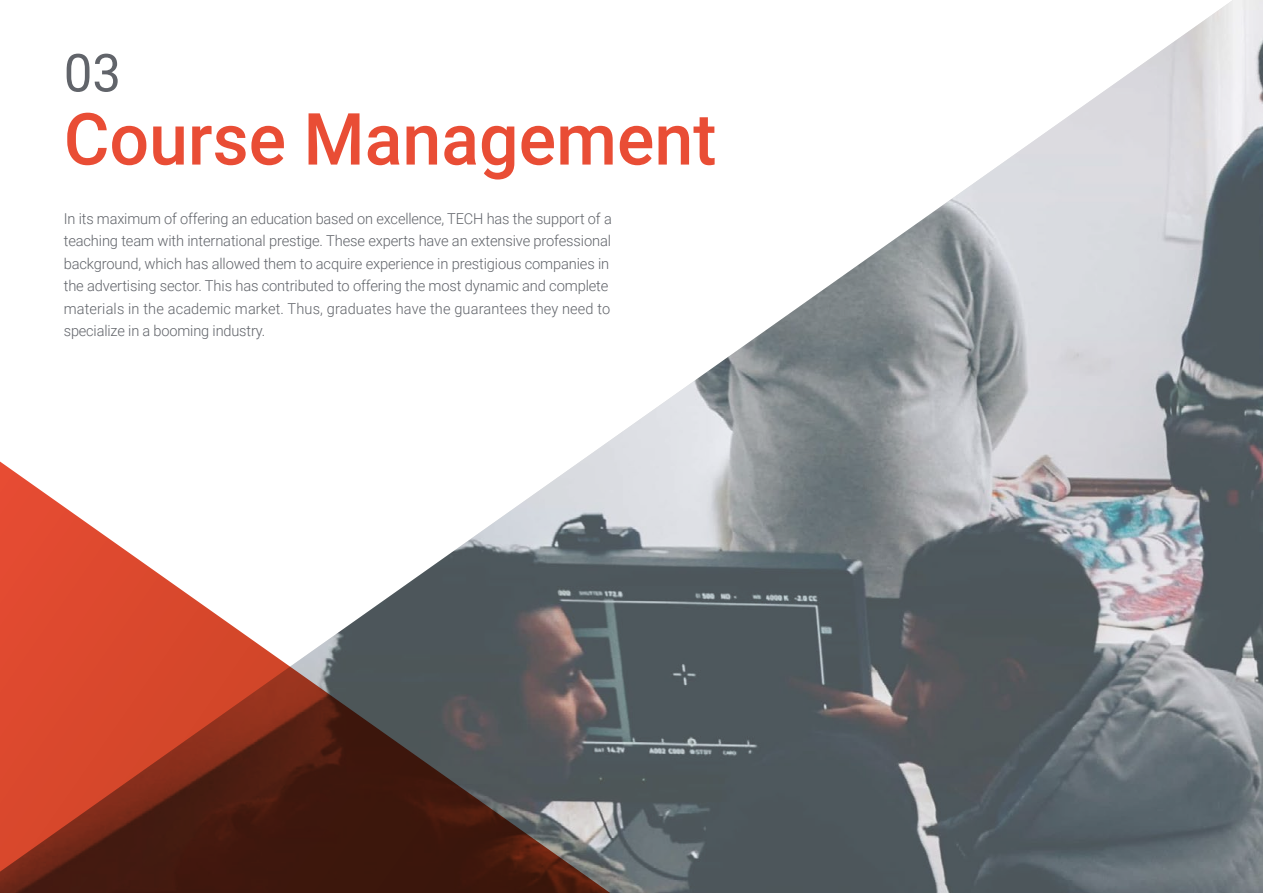
<style>
.page{position:relative;width:1263px;height:893px;background:#fff}
.page>*{position:absolute;margin:0;border:0;box-sizing:border-box;transform-origin:0 0}
.t1{font:500 72px "Roboto";color:#e94d35}
.t2{font:52.5px "Roboto";color:#61646a}
.t3{font:300 15px/22.5px "Roboto";letter-spacing:-.01em;color:#61646a}
</style>
<div class="page">
<img style="left:602px;top:0;width:661px;height:893px">
<svg style="left:0;top:446px;width:640px;height:447px"></svg>
<h2 class="t2" style="left:64px;top:36px;width:59px">03</h2>
<h1 class="t1" style="left:64px;top:89px;width:654px">Course Management</h1>
<p class="t3" style="left:64px;top:207px;width:549px">In its maximum of offering an education based on excellence, TECH has the support of a teaching team with international prestige. These experts have an extensive professional background, which has allowed them to acquire experience in prestigious companies in the advertising sector. This has contributed to offering the most dynamic and complete materials in the academic market. Thus, graduates have the guarantees they need to specialize in a booming industry.</p>
</div>
